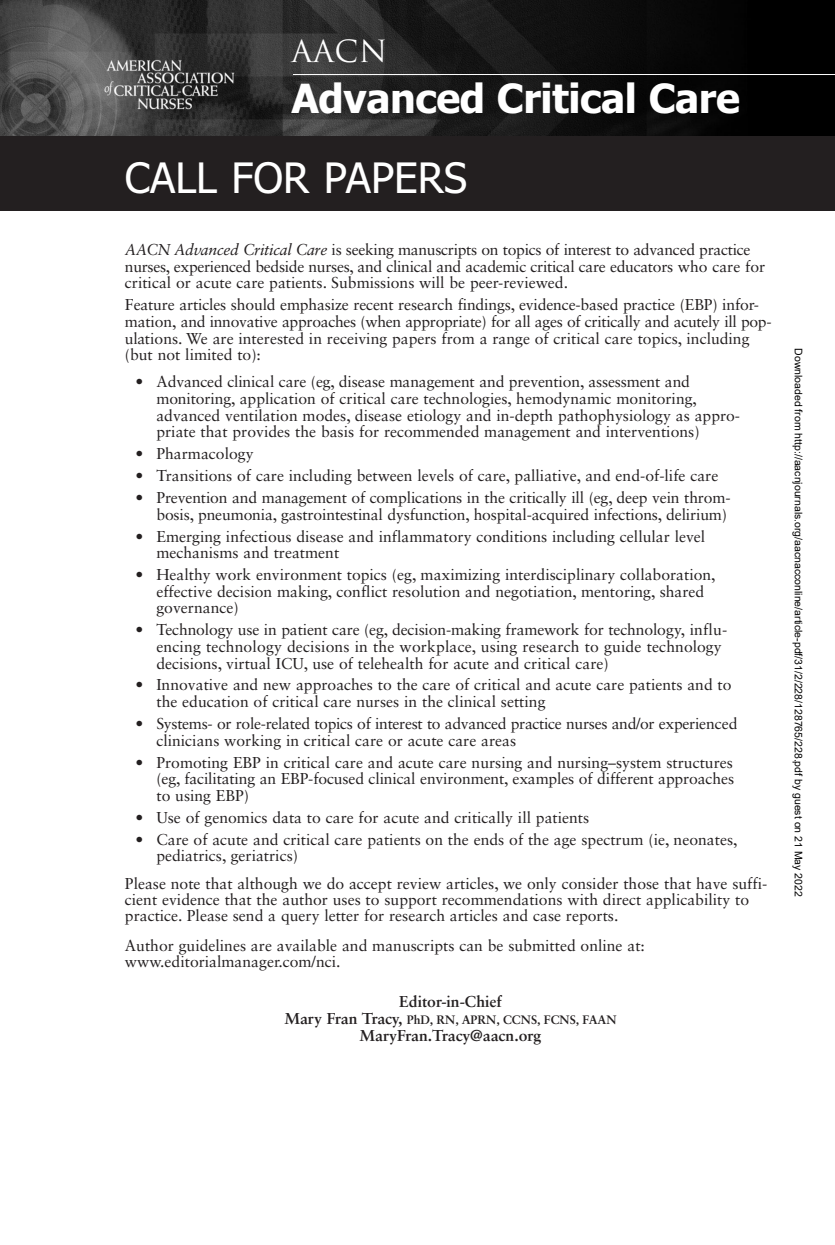
<style>
.page{position:relative;width:835px;height:1245px;background:#fff}
.page>*{position:absolute;margin:0;border:0;box-sizing:border-box;transform-origin:0 0}
.t1{font:42px "Tahoma";color:#fff}
.t2{font:700 40.25px "Tahoma";letter-spacing:-.01em;color:#fff}
.t3{font:29.75px "Trajan Pro";color:#fff}
.t4{font:15.75px/16.6px "Sabon LT Std";color:#231f20}
.t5{font:15.75px/16.6px "Sabon LT Std";letter-spacing:-.02em;color:#231f20}
.t6{font:700 15.75px "Sabon LT Std";color:#231f20}
.t7{font:700 12.25px "Sabon LT Std";color:#231f20}
.t8{font:10.5px "Arial";color:#000}
.s1{font-style:italic}
.s2{font-size:15.75px}
</style>
<div class="page">
<img style="left:0;top:0;width:835px;height:137px">
<div style="left:0;top:137px;width:835px;height:74px;background:#231f20"></div>
<hr style="left:293px;top:74px;width:542px;height:1px;background:#fff">
<h3 class="t3" style="left:291px;top:35px;width:98px">AACN</h3>
<h2 class="t2" style="left:291px;top:83px;width:450px">Advanced Critical Care</h2>
<h1 class="t1" style="left:125px;top:154px;width:344px">CALL FOR PAPERS</h1>
<p class="t5" style="left:125px;top:241px;width:642px"><span class="s1">AACN Advanced Critical Care</span> is seeking manuscripts on topics of interest to advanced practice nurses, experienced bedside nurses, and clinical and academic critical care educators who care for critical or acute care patients. Submissions will be peer-reviewed.</p>
<p class="t4" style="left:125px;top:296px;width:648px">Feature articles should emphasize recent research findings, evidence-based practice (EBP) infor&shy;mation, and innovative approaches (when appropriate) for all ages of critically and acutely ill pop&shy;ulations. We are interested in receiving papers from a range of critical care topics, including (but not limited to):</p>
<p class="t4" style="left:156px;top:373px;width:585px;text-indent:-21px">• Advanced clinical care (eg, disease management and prevention, assessment and monitoring, application of critical care technologies, hemodynamic monitoring, advanced ventilation modes, disease etiology and in-depth pathophysiology as appro&shy;priate that provides the basis for recommended management and interventions)</p>
<p class="t4" style="left:135px;top:445px;width:120px">• Pharmacology</p>
<p class="t4" style="left:135px;top:467px;width:584px">• Transitions of care including between levels of care, palliative, and end-of-life care</p>
<p class="t4" style="left:135px;top:489px;width:597px;text-align:right">• Prevention and management of complications in the critically ill (eg, deep vein throm&shy;bosis, pneumonia, gastrointestinal dysfunction, hospital-acquired infections, delirium)</p>
<p class="t4" style="left:156px;top:527px;width:550px;text-indent:-21px">• Emerging infectious disease and inflammatory conditions including cellular level mechanisms and treatment</p>
<p class="t4" style="left:156px;top:566px;width:561px;text-indent:-21px">• Healthy work environment topics (eg, maximizing interdisciplinary collaboration, effective decision making, conflict resolution and negotiation, mentoring, shared governance)</p>
<p class="t4" style="left:156px;top:621px;width:572px;text-indent:-21px">• Technology use in patient care (eg, decision-making framework for technology, influ&shy;encing technology decisions in the workplace, using research to guide technology decisions, virtual ICU, use of telehealth for acute and critical care)</p>
<p class="t4" style="left:156px;top:676px;width:577px;text-indent:-21px">• Innovative and new approaches to the care of critical and acute care patients and to the education of critical care nurses in the clinical setting</p>
<p class="t5" style="left:156px;top:715px;width:582px;text-indent:-21px">• Systems- or role-related topics of interest to advanced practice nurses and/or experienced clinicians working in critical care or acute care areas</p>
<p class="t4" style="left:156px;top:753px;width:579px;text-align:justify;text-indent:-21px">• Promoting EBP in critical care and acute care nursing and nursing–system structures (eg, facilitating an EBP-focused clinical environment, examples of different approaches to using EBP)</p>
<p class="t4" style="left:135px;top:808px;width:455px">• Use of genomics data to care for acute and critically ill patients</p>
<p class="t4" style="left:156px;top:830px;width:582px;text-indent:-21px">• Care of acute and critical care patients on the ends of the age spectrum (ie, neonates, pediatrics, geriatrics)</p>
<p class="t4" style="left:125px;top:875px;width:644px;line-height:15.8px">Please note that although we do accept review articles, we only consider those that have suffi&shy;cient evidence that the author uses to support recommendations with direct applicability to practice. Please send a query letter for research articles and case reports.</p>
<p class="t4" style="left:125px;top:936px;width:521px">Author guidelines are available and manuscripts can be submitted online at: www.editorialmanager.com/nci.</p>
<p class="t6" style="left:399px;top:992px;width:104px">Editor-in-Chief</p>
<p class="t7" style="left:284px;top:1012px;width:334px"><span class="s2">Mary Fran Tracy,</span> PhD, RN, APRN, CCNS, FCNS, FAAN</p>
<p class="t6" style="left:359px;top:1025px;width:183px">MaryFran.Tracy@aacn.org</p>
<p class="t8" style="left:802px;top:348px;width:550px;rotate:90deg">Downloaded from http://aacnjournals.org/aacnacconline/article-pdf/31/2/228/128765/228.pdf by guest on 21 May 2022</p>
</div>
